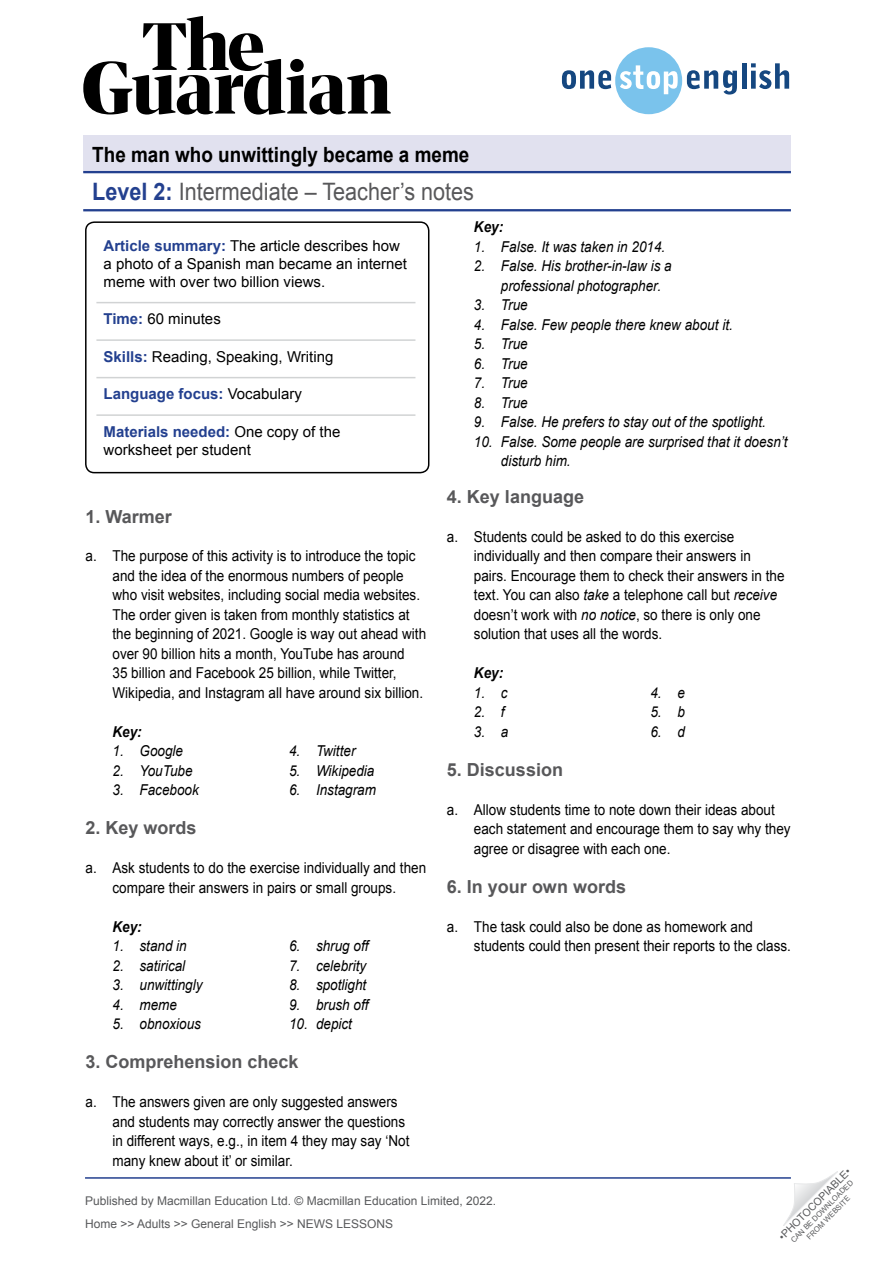
<style>
.page{position:relative;width:893px;height:1263px;background:#fff}
.page>*{position:absolute;margin:0;border:0;box-sizing:border-box;transform-origin:0 0}
.t1{font:24px "Arial";color:#58585a;scale:.9 1}
.t2{font:700 21px "Arial";color:#000;scale:.9 1}
.TN__Title{font:700 18px "Arial";color:#58585a}
.TN__Info_box_-_body{font:15px/19.5px "Arial";color:#000;scale:.9 1}
.t3{font:italic 15px/19.5px "Arial";color:#000;scale:.9 1}
.TN__Info_box_-_body-2{font:15px/18px "Arial";color:#000}
.TN__Info_box_-_body-3{font:700 15px "Arial";color:#23408f}
.TN__Key_title{font:italic 700 15px "Arial";color:#000;scale:.9 1}
.t4{font:12px/23px "Arial";color:#58595b}
.t5{font:10.5px "Arial";color:#58595b}
.t6{font:7.5px/9px "Arial";color:#58595b;text-align:center}
.s1{font-weight:700;color:#23408f}
.s2{font-style:italic}
.s3{font-weight:400;color:#000}
</style>
<div class="page">
<hr style="left:85px;top:1177px;width:706px;height:2px;background:#23408f">
<svg style="left:783px;top:1171px;width:55px;height:55px"></svg>
<div style="left:83px;top:136px;width:708px;height:37px;background:#e1e1ef"></div>
<hr style="left:83px;top:171px;width:708px;height:2px;background:#23408f">
<hr style="left:83px;top:209px;width:708px;height:2px;background:#23408f">
<svg style="left:83px;top:16px;width:308px;height:99px"></svg>
<svg style="left:562px;top:47px;width:175px;height:67px"></svg>
<hr style="left:742px;top:63px;width:4px;height:26px;background:#154780">
<svg style="left:751px;top:63px;width:38px;height:26px"></svg>
<hr style="left:96px;top:302px;width:319px;height:1px;background:#d1d3d4">
<hr style="left:96px;top:339px;width:319px;height:2px;background:#d1d3d4">
<hr style="left:96px;top:377px;width:319px;height:1px;background:#d1d3d4">
<hr style="left:96px;top:414px;width:319px;height:2px;background:#d1d3d4">
<div style="left:85px;top:221px;width:344px;height:252px;border:2px solid #000;border-radius:9px"></div>
<h2 class="t2" style="left:92px;top:141px;width:420px">The man who unwittingly became a meme</h2>
<h1 class="t1" style="left:92px;top:176px;width:426px"><span class="s1">Level 2:</span> Intermediate – Teacher’s notes</h1>
<p class="TN__Key_title" style="left:474px;top:217px;width:34px">Key:</p>
<p class="t3" style="left:474px;top:237px;width:214px">1. False. It was taken in 2014.</p>
<p class="t3" style="left:501px;top:256px;width:191px;text-indent:-27px">2. False. His brother-in-law is a professional photographer.</p>
<p class="t3" style="left:474px;top:295px;width:61px">3. True</p>
<p class="t3" style="left:474px;top:315px;width:289px">4. False. Few people there knew about it.</p>
<p class="t3" style="left:474px;top:334px;width:61px">5. True</p>
<p class="t3" style="left:474px;top:354px;width:61px">6. True</p>
<p class="t3" style="left:474px;top:373px;width:61px">7. True</p>
<p class="t3" style="left:474px;top:393px;width:61px">8. True</p>
<p class="t3" style="left:474px;top:412px;width:326px">9. False. He prefers to stay out of the spotlight.</p>
<p class="t3" style="left:501px;top:432px;width:320px;text-indent:-27px">10. False. Some people are surprised that it doesn’t disturb him.</p>
<p class="TN__Title" style="left:447px;top:484px;width:139px">4. Key language</p>
<p class="TN__Info_box_-_body" style="left:474px;top:527px;width:347px;text-indent:-27px">a. Students could be asked to do this exercise individually and then compare their answers in pairs. Encourage them to check their answers in the text. You can also <span class="s2">take</span> a telephone call but <span class="s2">receive </span>doesn’t work with <span class="s2">no notice</span>, so there is only one solution that uses all the words.</p>
<p class="TN__Key_title" style="left:474px;top:663px;width:34px">Key:</p>
<p class="t3" style="left:474px;top:683px;width:39px">1. c</p>
<p class="t3" style="left:474px;top:702px;width:36px">2. f</p>
<p class="t3" style="left:474px;top:722px;width:40px">3. a</p>
<p class="TN__Info_box_-_body-2" style="left:104px;top:237px;width:305px"><span class="s1">Article summary:</span> The article describes how a photo of a Spanish man became an internet meme with over two billion views.</p>
<p class="TN__Info_box_-_body-2" style="left:104px;top:310px;width:119px"><span class="s1">Time:</span> 60 minutes</p>
<p class="TN__Info_box_-_body-2" style="left:104px;top:348px;width:231px"><span class="s1">Skills:</span> Reading, Speaking, Writing</p>
<p class="TN__Info_box_-_body-3" style="left:104px;top:384px;width:200px">Language focus: <span class="s3">Vocabulary</span></p>
<p class="TN__Info_box_-_body-2" style="left:104px;top:423px;width:238px"><span class="s1">Materials needed:</span> One copy of the worksheet per student</p>
<p class="TN__Title" style="left:86px;top:504px;width:88px">1. Warmer</p>
<p class="TN__Info_box_-_body" style="left:112px;top:546px;width:350px;text-indent:-27px">a. The purpose of this activity is to introduce the topic and the idea of the enormous numbers of people who visit websites, including social media websites.<br>The order given is taken from monthly statistics at the beginning of 2021. Google is way out ahead with over 90 billion hits a month, YouTube has around<br>35 billion and Facebook 25 billion, while Twitter, Wikipedia, and Instagram all have around six billion.</p>
<p class="TN__Key_title" style="left:112px;top:722px;width:34px">Key:</p>
<p class="t3" style="left:112px;top:741px;width:80px">1. Google</p>
<p class="t3" style="left:112px;top:761px;width:90px">2. YouTube</p>
<p class="t3" style="left:112px;top:780px;width:97px">3. Facebook</p>
<p class="t3" style="left:650px;top:683px;width:40px">4. e</p>
<p class="t3" style="left:650px;top:702px;width:40px">5. b</p>
<p class="t3" style="left:650px;top:722px;width:40px">6. d</p>
<p class="t3" style="left:289px;top:741px;width:75px">4. Twitter</p>
<p class="t3" style="left:289px;top:761px;width:96px">5. Wikipedia</p>
<p class="t3" style="left:289px;top:780px;width:98px">6. Instagram</p>
<p class="TN__Title" style="left:447px;top:757px;width:118px">5. Discussion</p>
<p class="TN__Info_box_-_body" style="left:474px;top:800px;width:353px;text-indent:-27px">a. Allow students time to note down their ideas about each statement and encourage them to say why they agree or disagree with each one.</p>
<p class="TN__Title" style="left:447px;top:874px;width:181px">6. In your own words</p>
<p class="TN__Info_box_-_body" style="left:474px;top:917px;width:354px;text-indent:-27px">a. The task could also be done as homework and students could then present their reports to the class.</p>
<p class="TN__Title" style="left:86px;top:816px;width:113px">2. Key words</p>
<p class="TN__Info_box_-_body" style="left:86px;top:858px;width:380px;text-align:center">a. Ask students to do the exercise individually and then compare their answers in pairs or small groups.</p>
<p class="TN__Key_title" style="left:112px;top:917px;width:34px">Key:</p>
<p class="t3" style="left:112px;top:936px;width:84px">1. stand in</p>
<p class="t3" style="left:112px;top:956px;width:82px">2. satirical</p>
<p class="t3" style="left:112px;top:975px;width:102px">3. unwittingly</p>
<p class="t3" style="left:112px;top:995px;width:73px">4. meme</p>
<p class="t3" style="left:112px;top:1014px;width:100px">5. obnoxious</p>
<p class="t3" style="left:289px;top:936px;width:90px">6. shrug off</p>
<p class="t3" style="left:289px;top:956px;width:87px">7. celebrity</p>
<p class="t3" style="left:289px;top:975px;width:87px">8. spotlight</p>
<p class="t3" style="left:289px;top:995px;width:90px">9. brush off</p>
<p class="t3" style="left:289px;top:1014px;width:72px">10. depict</p>
<p class="TN__Title" style="left:86px;top:1050px;width:215px">3. Comprehension check</p>
<p class="TN__Info_box_-_body" style="left:112px;top:1092px;width:331px;text-indent:-27px">a. The answers given are only suggested answers and students may correctly answer the questions in different ways, e.g., in item 4 they may say ‘Not many knew about it’ or similar.</p>
<p class="t5" style="left:776px;top:1233px;width:99px;rotate:-45deg">•PHOTOCOPIABLE•</p>
<p class="t6" style="left:789px;top:1238px;width:86px;rotate:-45deg">CAN BE DOWNLOADED<br>FROM WEBSITE</p>
<p class="t4" style="left:85px;top:1189px;width:413px">Published by Macmillan Education Ltd. © Macmillan Education Limited, 2022.<br>Home &gt;&gt; Adults &gt;&gt; General English &gt;&gt; NEWS LESSONS</p>
</div>
